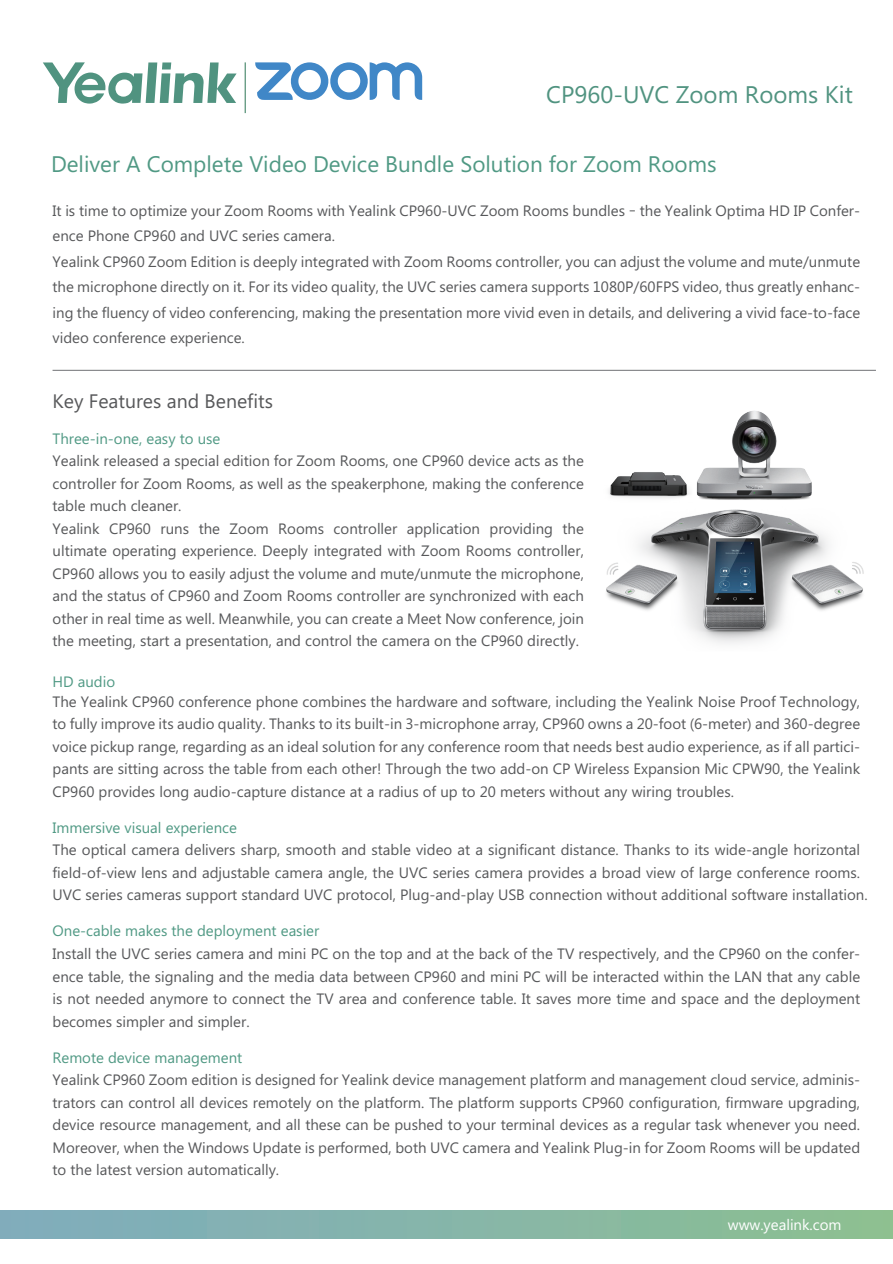
<style>
.page{position:relative;width:893px;height:1264px;background:#fff}
.page>*{position:absolute;margin:0;border:0;box-sizing:border-box;transform-origin:0 0}
.t1{font:24px "Microsoft Phags Pa";color:#509380}
.t2{font:22.5px "Microsoft Phags Pa";color:#509984}
.t3{font:19.5px "Microsoft Phags Pa";color:#57585a}
.t4{font:15px/22.5px "Microsoft Phags Pa";color:#57585a}
.t5{font:15px "Microsoft Phags Pa";color:#509984}
.t6{font:15px "Microsoft Phags Pa";color:#fff}
</style>
<div class="page">
<svg style="left:43px;top:62px;width:193px;height:42px"></svg>
<div style="left:0;top:1209px;width:892px;height:28px;background:linear-gradient(to right,#7facbf,#8dc091)"></div>
<svg style="left:255px;top:62px;width:167px;height:38px"></svg>
<hr style="left:245px;top:62px;width:1px;height:51px;background:#2d7756">
<hr style="left:53px;top:370px;width:822px;height:1px;background:#717276">
<img style="left:606px;top:411px;width:258px;height:233px">
<h1 class="t1" style="left:546px;top:78px;width:308px">CP960-UVC Zoom Rooms Kit</h1>
<h2 class="t2" style="left:51px;top:149px;width:667px">Deliver A Complete Video Device Bundle Solution for Zoom Rooms</h2>
<p class="t4" style="left:53px;top:197px;width:809px;line-height:25.5px">It is time to optimize your Zoom Rooms with Yealink CP960-UVC Zoom Rooms bundles – the Yealink Optima HD IP Confer&shy;ence Phone CP960 and UVC series camera.<br>Yealink CP960 Zoom Edition is deeply integrated with Zoom Rooms controller, you can adjust the volume and mute/unmute the microphone directly on it. For its video quality, the UVC series camera supports 1080P/60FPS video, thus greatly enhanc&shy;ing the fluency of video conferencing, making the presentation more vivid even in details, and delivering a vivid face-to-face video conference experience.</p>
<h3 class="t3" style="left:53px;top:387px;width:222px">Key Features and Benefits</h3>
<p class="t5" style="left:53px;top:428px;width:169px">Three-in-one, easy to use</p>
<p class="t4" style="left:53px;top:448px;width:533px">Yealink released a special edition for Zoom Rooms, one CP960 device acts as the controller for Zoom Rooms, as well as the speakerphone, making the conference table much cleaner.<br>Yealink CP960 runs the Zoom Rooms controller application providing the ultimate operating experience. Deeply integrated with Zoom Rooms controller, CP960 allows you to easily adjust the volume and mute/unmute the microphone, and the status of CP960 and Zoom Rooms controller are synchronized with each other in real time as well. Meanwhile, you can create a Meet Now conference, join the meeting, start a presentation, and control the camera on the CP960 directly.</p>
<p class="t5" style="left:53px;top:671px;width:64px">HD audio</p>
<p class="t4" style="left:53px;top:689px;width:809px;text-align:justify">The Yealink CP960 conference phone combines the hardware and software, including the Yealink Noise Proof Technology, to fully improve its audio quality. Thanks to its built-in 3-microphone array, CP960 owns a 20-foot (6-meter) and 360-degree voice pickup range, regarding as an ideal solution for any conference room that needs best audio experience, as if all partici&shy;pants are sitting across the table from each other! Through the two add-on CP Wireless Expansion Mic CPW90, the Yealink CP960 provides long audio-capture distance at a radius of up to 20 meters without any wiring troubles.</p>
<p class="t5" style="left:53px;top:817px;width:186px">Immersive visual experience</p>
<p class="t4" style="left:53px;top:837px;width:816px">The optical camera delivers sharp, smooth and stable video at a significant distance. Thanks to its wide-angle horizontal field-of-view lens and adjustable camera angle, the UVC series camera provides a broad view of large conference rooms.<br>UVC series cameras support standard UVC protocol, Plug-and-play USB connection without additional software installation.</p>
<p class="t5" style="left:53px;top:920px;width:268px">One-cable makes the deployment easier</p>
<p class="t4" style="left:53px;top:941px;width:809px;text-align:justify">Install the UVC series camera and mini PC on the top and at the back of the TV respectively, and the CP960 on the confer&shy;ence table, the signaling and the media data between CP960 and mini PC will be interacted within the LAN that any cable is not needed anymore to connect the TV area and conference table. It saves more time and space and the deployment becomes simpler and simpler.</p>
<p class="t5" style="left:53px;top:1046px;width:191px">Remote device management</p>
<p class="t4" style="left:53px;top:1067px;width:809px;text-align:justify">Yealink CP960 Zoom edition is designed for Yealink device management platform and management cloud service, adminis&shy;trators can control all devices remotely on the platform. The platform supports CP960 configuration, firmware upgrading, device resource management, and all these can be pushed to your terminal devices as a regular task whenever you need.<br>Moreover, when the Windows Update is performed, both UVC camera and Yealink Plug-in for Zoom Rooms will be updated to the latest version automatically.</p>
<p class="t6" style="left:727px;top:1213px;width:115px">www.yealink.com</p>
</div>
